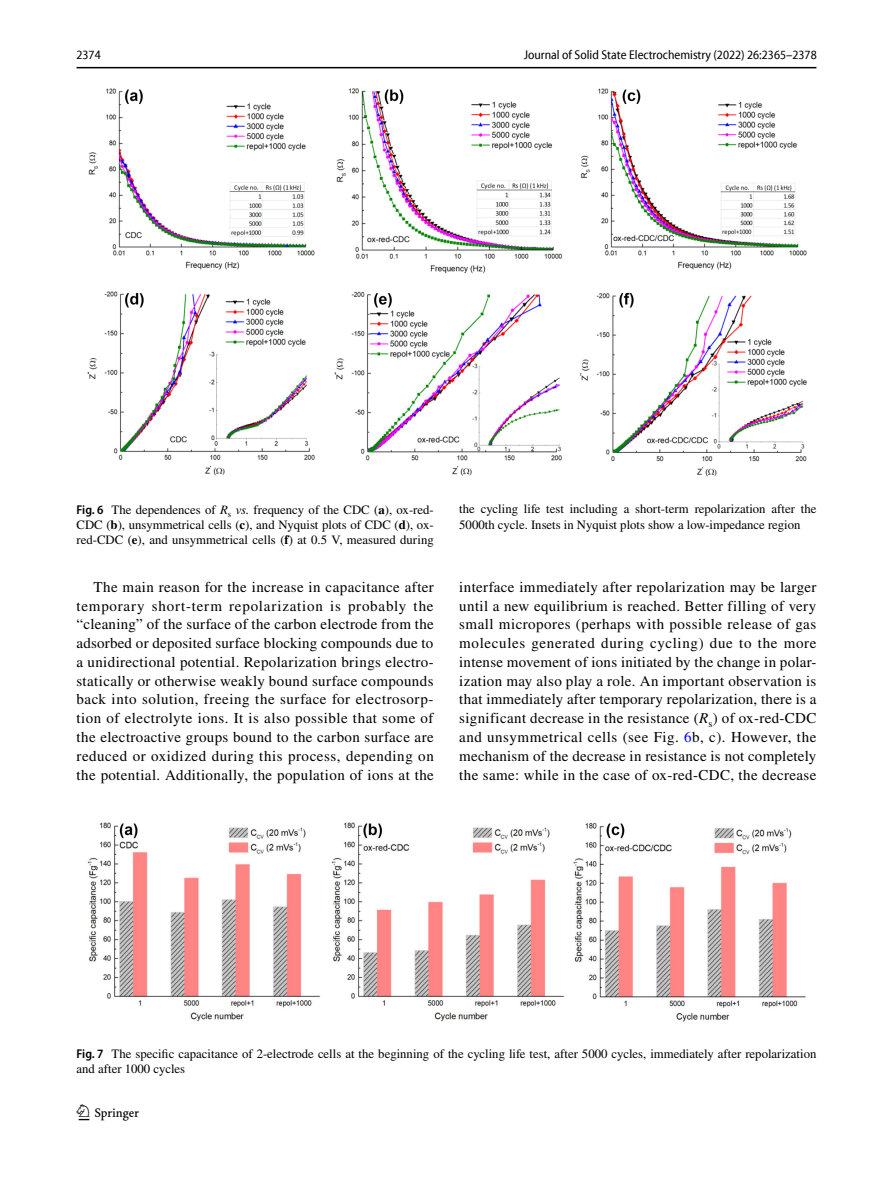
<style>
.page{position:relative;width:893px;height:1187px;background:#fff}
.page>*{position:absolute;margin:0;border:0;box-sizing:border-box;transform-origin:0 0}
.t1{font:22.5px "Springnew Regular 2";color:#000}
.t2{font:15px/18.8px "STIX";letter-spacing:.025em;color:#000;text-align:justify}
.t3{font:12.75px/15px "STIX";color:#000}
.t4{font:semi-condensed 12.75px "Myriad Pro Unic";color:#000}
.s1{font-family:"Myriad Pro";font-weight:600;font-stretch:semi-condensed}
.s2{font-style:italic}
.s3{font-weight:700}
.s4{color:#00f}
</style>
<div class="page">
<hr style="left:77px;top:67px;width:739px;height:1px;background:#000">
<img style="left:87px;top:88px;width:720px;height:389px">
<img style="left:87px;top:822px;width:719px;height:201px">
<p class="t4" style="left:76px;top:50px;width:26px">2374</p>
<p class="t4" style="left:524px;top:50px;width:294px">Journal of Solid State Electrochemistry (2022) 26:2365–2378</p>
<p class="t3" style="left:77px;top:502px;width:359px;text-align:justify"><span class="s1">Fig. 6</span> The dependences of <span class="s2">R</span><sub>s</sub> <span class="s2">vs.</span> frequency of the CDC (<span class="s3">a</span>), ox-red-CDC (<span class="s3">b</span>), unsymmetrical cells (<span class="s3">c</span>), and Nyquist plots of CDC (<span class="s3">d</span>), ox&shy;red-CDC (<span class="s3">e</span>), and unsymmetrical cells (<span class="s3">f</span>) at 0.5 V, measured during</p>
<p class="t3" style="left:459px;top:502px;width:359px">the cycling life test including a short-term repolarization after the<br>5000th cycle. Insets in Nyquist plots show a low-impedance region</p>
<p class="t2" style="left:77px;top:578px;width:359px;text-indent:17px">The main reason for the increase in capacitance after temporary short-term repolarization is probably the “cleaning” of the surface of the carbon electrode from the adsorbed or deposited surface blocking compounds due to a unidirectional potential. Repolarization brings electro&shy;statically or otherwise weakly bound surface compounds back into solution, freeing the surface for electrosorp&shy;tion of electrolyte ions. It is also possible that some of the electroactive groups bound to the carbon surface are reduced or oxidized during this process, depending on the potential. Additionally, the population of ions at the</p>
<p class="t2" style="left:459px;top:578px;width:359px">interface immediately after repolarization may be larger until a new equilibrium is reached. Better filling of very small micropores (perhaps with possible release of gas molecules generated during cycling) due to the more intense movement of ions initiated by the change in polar&shy;ization may also play a role. An important observation is that immediately after temporary repolarization, there is a significant decrease in the resistance (<span class="s2">R</span><sub>s</sub>) of ox-red-CDC and unsymmetrical cells (see Fig. <span class="s4">6</span>b, c). However, the mechanism of the decrease in resistance is not completely the same: while in the case of ox-red-CDC, the decrease</p>
<p class="t3" style="left:77px;top:1047px;width:741px"><span class="s1">Fig. 7</span> The specific capacitance of 2-electrode cells at the beginning of the cycling life test, after 5000 cycles, immediately after repolarization and after 1000 cycles</p>
<h1 class="t1" style="left:79px;top:1104px;width:62px">1 3</h1>
</div>
